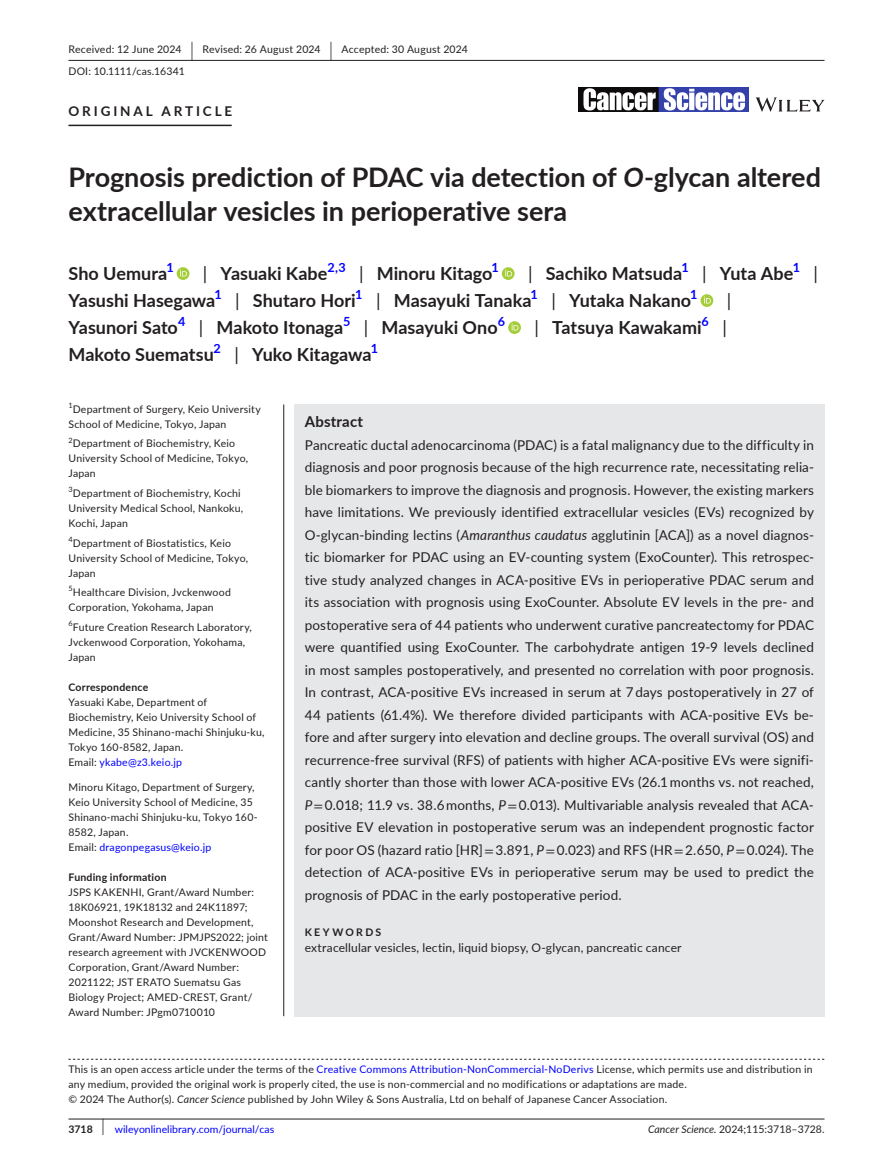
<style>
.page{position:relative;width:893px;height:1174px;background:#fff}
.page>*{position:absolute;margin:0;border:0;box-sizing:border-box;transform-origin:0 0}
.t1{font:700 27px/34.5px "Lato";letter-spacing:-.005em;color:#231f20}
.t2{font:700 18px "Lato";color:#231f20}
.t3{font:18px "Lato";color:#231f20}
.t4{font:700 15px "Lato";letter-spacing:.015em;color:#231f20}
.t5{font:13.5px/22.5px "Lato";letter-spacing:.01em;color:#231f20;text-align:justify}
.t6{font:700 13.5px "Lato";letter-spacing:.215em;color:#231f20}
.t7{font:700 12.6px "Lato";color:#00f}
.t8{font:12px "Lato";letter-spacing:.015em;color:#231f20}
.t9{font:10.5px/15px "Lato";letter-spacing:.02em;color:#231f20}
.t10{font:10.5px "Lato";color:#00f}
.t11{font:10.5px "Lato";color:#231f20}
.t12{font:700 10.5px "Lato";letter-spacing:.02em;color:#231f20}
.t13{font:700 10.5px "Lato";letter-spacing:.22em;color:#231f20}
.s1{font-size:19.65px}
.s2{font-style:italic}
.s3{font-weight:400}
.s4{color:#00f}
.s5{font-family:"STIX"}
.s6{font-weight:700;color:#231f20}
.s7{font-size:17.4px;color:#231f20}
</style>
<div class="page">
<hr style="left:68px;top:1118px;width:756px;height:1px;background:#231f20">
<svg style="left:756px;top:97px;width:68px;height:15px"></svg>
<img style="left:578px;top:88px;width:170px;height:24px">
<hr style="left:68px;top:60px;width:756px;height:1px;background:#231f20">
<hr style="left:68px;top:125px;width:164px;height:1px;background:#231f20">
<svg style="left:177px;top:267px;width:12px;height:13px"></svg>
<svg style="left:180px;top:269px;width:7px;height:7px"></svg>
<svg style="left:502px;top:267px;width:13px;height:13px"></svg>
<svg style="left:505px;top:269px;width:7px;height:7px"></svg>
<svg style="left:700px;top:294px;width:13px;height:13px"></svg>
<svg style="left:704px;top:296px;width:7px;height:7px"></svg>
<svg style="left:508px;top:321px;width:13px;height:13px"></svg>
<svg style="left:512px;top:323px;width:6px;height:7px"></svg>
<svg style="left:68px;top:1058px;width:756px;height:1px"></svg>
<hr style="left:283px;top:404px;width:1px;height:612px;background:#231f20">
<div style="left:294px;top:404px;width:530px;height:558px;background:#e6e7e9"></div>
<div style="left:294px;top:962px;width:530px;height:54px;background:#e6e7e9"></div>
<p class="t9" style="left:68px;top:38px;width:401px;line-height:21.8px">Received: 12 June 2024 <span class="s1">|</span> Revised: 26 August 2024 <span class="s1">|</span> Accepted: 30 August 2024<br>DOI: 10.1111/cas.16341</p>
<p class="t6" style="left:68px;top:101px;width:165px">ORIGINAL ARTICLE</p>
<h1 class="t1" style="left:68px;top:159px;width:754px">Prognosis prediction of PDAC via detection of <span class="s2">O</span>-glycan altered extracellular vesicles in perioperative sera</h1>
<h2 class="t2" style="left:68px;top:260px;width:100px">Sho Uemura</h2>
<p class="t7" style="left:166px;top:258px;width:9px">1</p>
<h2 class="t2" style="left:203px;top:260px;width:126px"><span class="s3">|</span> Yasuaki Kabe</h2>
<p class="t7" style="left:327px;top:258px;width:20px">2,3</p>
<h2 class="t2" style="left:359px;top:260px;width:135px"><span class="s3">|</span> Minoru Kitago</h2>
<p class="t7" style="left:491px;top:258px;width:9px">1</p>
<h2 class="t2" style="left:528px;top:260px;width:156px"><span class="s3">|</span> Sachiko Matsuda</h2>
<p class="t7" style="left:681px;top:258px;width:9px">1</p>
<h2 class="t2" style="left:702px;top:260px;width:93px"><span class="s3">|</span> Yuta Abe</h2>
<p class="t7" style="left:793px;top:258px;width:9px">1</p>
<h2 class="t3" style="left:813px;top:260px;width:6px">|</h2>
<h2 class="t2" style="left:68px;top:287px;width:148px">Yasushi Hasegawa</h2>
<p class="t7" style="left:214px;top:285px;width:9px">1</p>
<h2 class="t2" style="left:235px;top:287px;width:122px"><span class="s3">|</span> Shutaro Hori</h2>
<p class="t7" style="left:355px;top:285px;width:9px">1</p>
<h2 class="t2" style="left:376px;top:287px;width:157px"><span class="s3">|</span> Masayuki Tanaka</h2>
<p class="t7" style="left:531px;top:285px;width:9px">1</p>
<h2 class="t2" style="left:551px;top:287px;width:141px"><span class="s3">|</span> Yutaka Nakano</h2>
<p class="t7" style="left:690px;top:285px;width:9px">1</p>
<h2 class="t3" style="left:727px;top:287px;width:6px">|</h2>
<h2 class="t2" style="left:68px;top:314px;width:111px">Yasunori Sato</h2>
<p class="t7" style="left:178px;top:312px;width:9px">4</p>
<h2 class="t2" style="left:199px;top:314px;width:146px"><span class="s3">|</span> Makoto Itonaga</h2>
<p class="t7" style="left:343px;top:312px;width:9px">5</p>
<h2 class="t2" style="left:364px;top:314px;width:135px"><span class="s3">|</span> Masayuki Ono</h2>
<p class="t7" style="left:498px;top:312px;width:9px">6</p>
<h2 class="t2" style="left:534px;top:314px;width:169px"><span class="s3">|</span> Tatsuya Kawakami</h2>
<p class="t7" style="left:702px;top:312px;width:9px">6</p>
<h2 class="t3" style="left:722px;top:314px;width:6px">|</h2>
<h2 class="t2" style="left:68px;top:341px;width:147px">Makoto Suematsu</h2>
<p class="t7" style="left:214px;top:339px;width:9px">2</p>
<h2 class="t2" style="left:234px;top:341px;width:139px"><span class="s3">|</span> Yuko Kitagawa</h2>
<p class="t7" style="left:371px;top:339px;width:9px">1</p>
<p class="t9" style="left:68px;top:401px;width:194px"><sup>1</sup>Department of Surgery, Keio University<br>School of Medicine, Tokyo, Japan</p>
<p class="t9" style="left:68px;top:436px;width:181px"><sup>2</sup>Department of Biochemistry, Keio<br>University School of Medicine, Tokyo,<br>Japan</p>
<p class="t9" style="left:68px;top:485px;width:176px"><sup>3</sup>Department of Biochemistry, Kochi<br>University Medical School, Nankoku,<br>Kochi, Japan</p>
<p class="t9" style="left:68px;top:535px;width:181px"><sup>4</sup>Department of Biostatistics, Keio<br>University School of Medicine, Tokyo,<br>Japan</p>
<p class="t9" style="left:68px;top:584px;width:164px"><sup>5</sup>Healthcare Division, Jvckenwood<br>Corporation, Yokohama, Japan</p>
<p class="t9" style="left:68px;top:619px;width:185px"><sup>6</sup>Future Creation Research Laboratory,<br>Jvckenwood Corporation, Yokohama,<br>Japan</p>
<p class="t12" style="left:68px;top:679px;width:81px">Correspondence</p>
<p class="t9" style="left:68px;top:694px;width:198px">Yasuaki Kabe, Department of<br>Biochemistry, Keio University School of<br>Medicine, 35 Shinano-machi Shinjuku-ku,<br>Tokyo 160-8582, Japan.<br>Email: <span class="s4">ykabe@z3.keio.jp</span></p>
<p class="t9" style="left:68px;top:779px;width:191px">Minoru Kitago, Department of Surgery,<br>Keio University School of Medicine, 35<br>Shinano-machi Shinjuku-ku, Tokyo 160-<br>8582, Japan.<br>Email: <span class="s4">dragonpegasus@keio.jp</span></p>
<p class="t12" style="left:68px;top:869px;width:100px">Funding information</p>
<p class="t9" style="left:68px;top:884px;width:201px">JSPS KAKENHI, Grant/Award Number:<br>18K06921, 19K18132 and 24K11897; Moonshot Research and Development, Grant/Award Number: JPMJPS2022; joint research agreement with JVCKENWOOD Corporation, Grant/Award Number:<br>2021122; JST ERATO Suematsu Gas Biology Project; AMED-CREST, Grant/ Award Number: JPgm0710010</p>
<p class="t4" style="left:305px;top:410px;width:60px">Abstract</p>
<p class="t5" style="left:305px;top:433px;width:511px">Pancreatic ductal adenocarcinoma (PDAC) is a fatal malignancy due to the difficulty in diagnosis and poor prognosis because of the high recurrence rate, necessitating relia&shy;ble biomarkers to improve the diagnosis and prognosis. However, the existing markers have limitations. We previously identified extracellular vesicles (EVs) recognized by O-glycan-binding lectins (<span class="s2">Amaranthus caudatus</span> agglutinin [ACA]) as a novel diagnos&shy;tic biomarker for PDAC using an EV-counting system (ExoCounter). This retrospec&shy;tive study analyzed changes in ACA-positive EVs in perioperative PDAC serum and its association with prognosis using ExoCounter. Absolute EV levels in the pre- and postoperative sera of 44 patients who underwent curative pancreatectomy for PDAC were quantified using ExoCounter. The carbohydrate antigen 19-9 levels declined in most samples postoperatively, and presented no correlation with poor prognosis.<br>In contrast, ACA-positive EVs increased in serum at 7 days postoperatively in 27 of 44 patients (61.4%). We therefore divided participants with ACA-positive EVs be&shy;fore and after surgery into elevation and decline groups. The overall survival (OS) and recurrence-free survival (RFS) of patients with higher ACA-positive EVs were signifi&shy;cantly shorter than those with lower ACA-positive EVs (26.1 months vs. not reached, <span class="s2">P</span><span class="s5">=</span> 0.018; 11.9 vs. 38.6 months, <span class="s2">P</span><span class="s5">=</span> 0.013). Multivariable analysis revealed that ACA&shy;positive EV elevation in postoperative serum was an independent prognostic factor for poor OS (hazard ratio [HR] <span class="s5">=</span> 3.891, <span class="s2">P</span><span class="s5">=</span> 0.023) and RFS (HR <span class="s5">=</span> 2.650, <span class="s2">P</span><span class="s5">=</span> 0.024). The detection of ACA-positive EVs in perioperative serum may be used to predict the prognosis of PDAC in the early postoperative period.</p>
<p class="t13" style="left:305px;top:924px;width:78px">KEYWORDS</p>
<p class="t8" style="left:305px;top:939px;width:378px">extracellular vesicles, lectin, liquid biopsy, O-glycan, pancreatic cancer</p>
<p class="t9" style="left:68px;top:1061px;width:746px">This is an open access article under the terms of the <span class="s4">Creative Commons Attribution-NonCommercial-NoDerivs</span> License, which permits use and distribution in any medium, provided the original work is properly cited, the use is non-commercial and no modifications or adaptations are made.<br>© 2024 The Author(s). <span class="s2">Cancer Science</span> published by John Wiley &amp; Sons Australia, Ltd on behalf of Japanese Cancer Association.</p>
<p class="t10" style="left:68px;top:1121px;width:207px"><span class="s6">3718</span> <span class="s7">|</span> wileyonlinelibrary.com/journal/cas</p>
<p class="t11" style="left:648px;top:1121px;width:178px"><span class="s2">Cancer Science.</span> 2024;115:3718–3728.</p>
</div>
